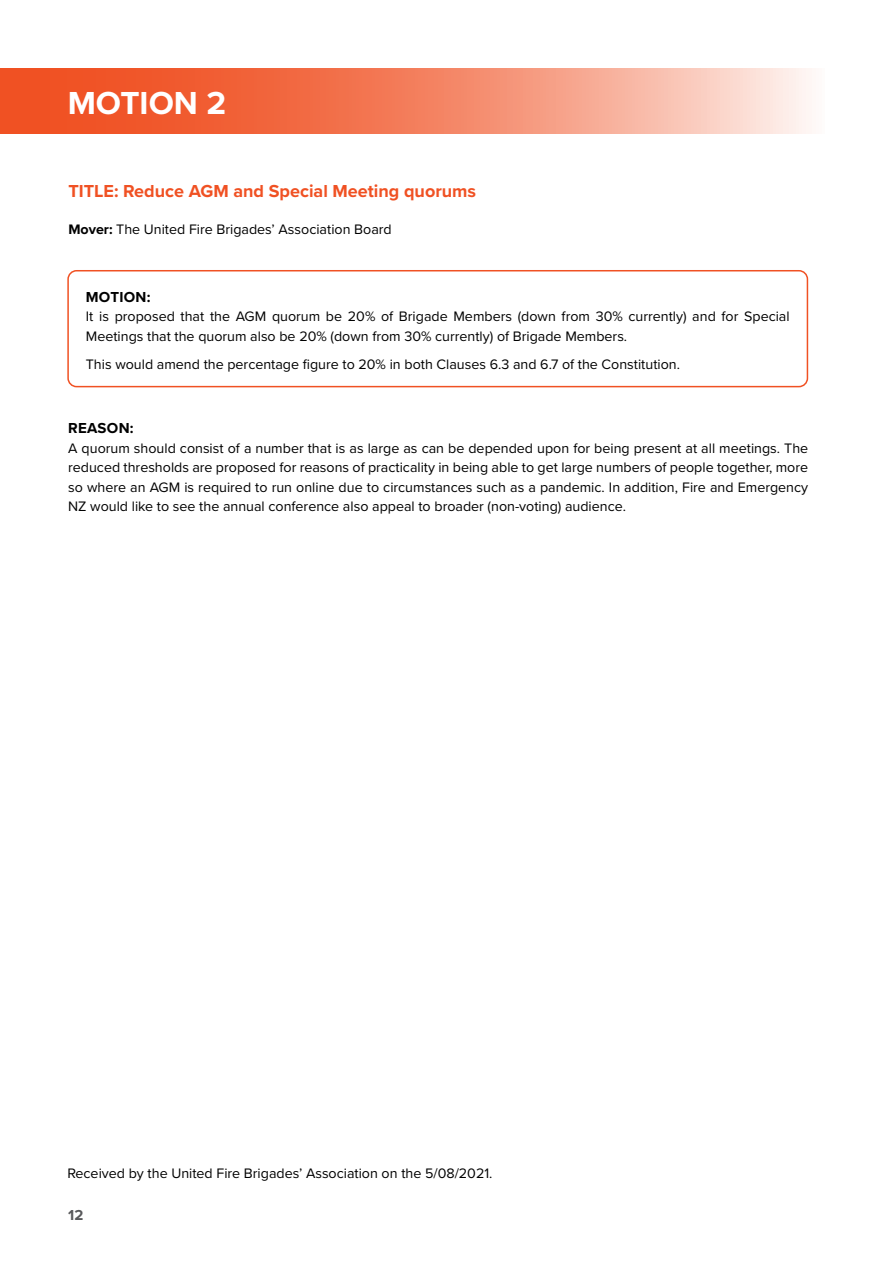
<style>
.page{position:relative;width:893px;height:1263px;background:#fff}
.page>*{position:absolute;margin:0;border:0;box-sizing:border-box;transform-origin:0 0}
.t1{font:700 33px "Proxima Nova";color:#fff}
.t2{font:700 18px "Proxima Nova";color:#f05123}
.t3{font:700 15px "Proxima Nova";letter-spacing:.02em;color:#000}
.t4{font:700 15px "Proxima Nova";color:#58595b}
.t5{font:14.25px/19.5px "Proxima Nova";color:#000;text-align:justify}
.s1{font-weight:700}
</style>
<div class="page">
<svg style="left:0;top:68px;width:812px;height:66px;background:#f4896a"></svg>
<div style="left:67px;top:270px;width:741px;height:117px;border:2px solid #f05123;border-radius:9px"></div>
<h1 class="t1" style="left:68px;top:78px;width:160px">MOTION 2</h1>
<p class="t2" style="left:68px;top:178px;width:409px">TITLE: Reduce AGM and Special Meeting quorums</p>
<p class="t5" style="left:68px;top:218px;width:325px"><span class="s1">Mover:</span> The United Fire Brigades’ Association Board</p>
<p class="t3" style="left:86px;top:286px;width:66px">MOTION:</p>
<p class="t5" style="left:86px;top:306px;width:705px">It is proposed that the AGM quorum be 20% of Brigade Members (down from 30% currently) and for Special<br>Meetings that the quorum also be 20% (down from 30% currently) of Brigade Members.</p>
<p class="t5" style="left:86px;top:354px;width:596px">This would amend the percentage figure to 20% in both Clauses 6.3 and 6.7 of the Constitution.</p>
<p class="t3" style="left:68px;top:417px;width:67px">REASON:</p>
<p class="t5" style="left:68px;top:437px;width:742px">A quorum should consist of a number that is as large as can be depended upon for being present at all meetings. The reduced thresholds are proposed for reasons of practicality in being able to get large numbers of people together, more so where an AGM is required to run online due to circumstances such as a pandemic. In addition, Fire and Emergency NZ would like to see the annual conference also appeal to broader (non-voting) audience.</p>
<p class="t5" style="left:67px;top:1163px;width:427px">Received by the United Fire Brigades’ Association on the 5/08/2021.</p>
<p class="t4" style="left:68px;top:1204px;width:17px">12</p>
</div>
